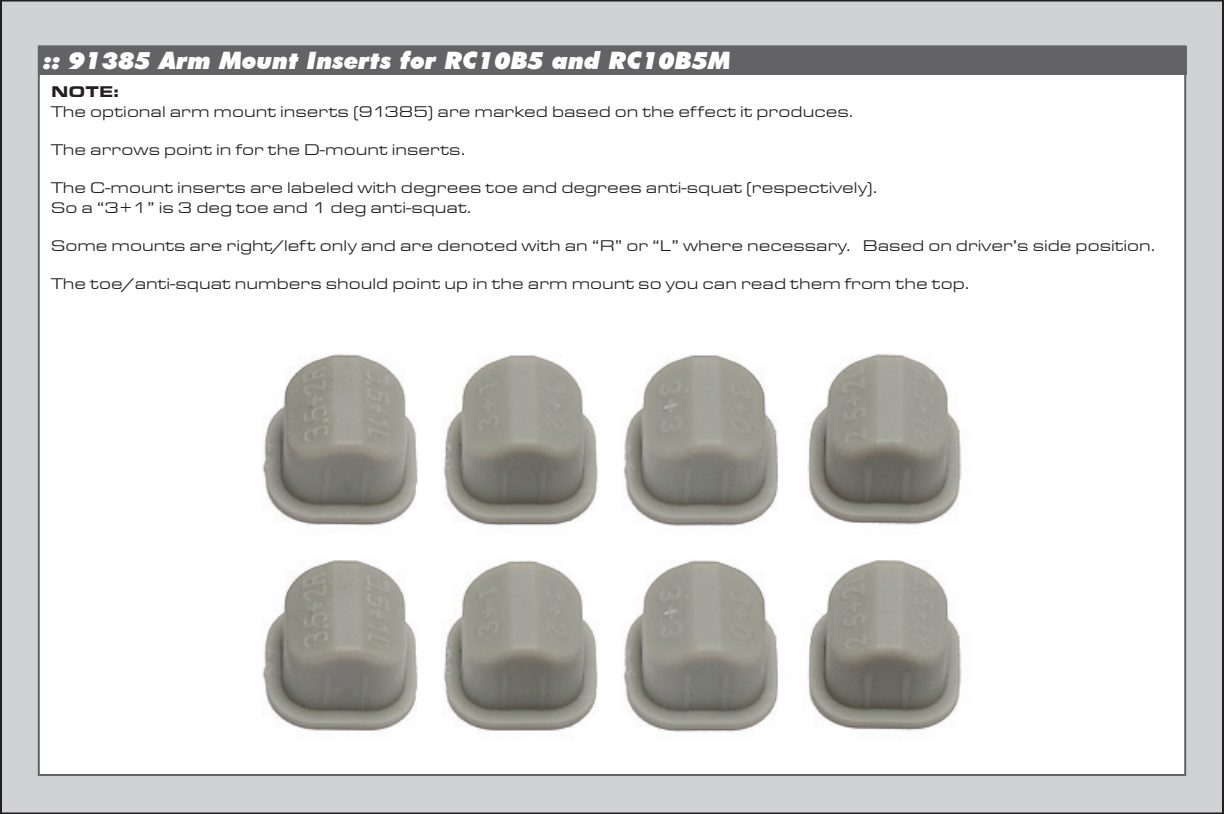
<style>
.page{position:relative;width:1224px;height:814px;background:#fff}
.page>*{position:absolute;margin:0;border:0;box-sizing:border-box;transform-origin:0 0}
.t1{font:italic 900 24px "Futura BT";color:#fff}
.t2{font:16px/19.2px "Eurostar Regular Extended";color:#231f20}
.t3{font:16px "Eurostar Black Extended";color:#231f20}
</style>
<div class="page">
<div style="left:1px;top:1px;width:1222px;height:812px;background:#d1d2d4"></div>
<div style="left:38px;top:45px;width:1148px;height:731px;background:#fff;border:2px solid #636366"></div>
<div style="left:38px;top:46px;width:1148px;height:29px;background:#636366"></div>
<img style="left:262px;top:354px;width:700px;height:379px">
<h1 class="t1" style="left:43px;top:45px;width:689px">:: 91385 Arm Mount Inserts for RC10B5 and RC10B5M</h1>
<p class="t3" style="left:51px;top:82px;width:70px">NOTE:</p>
<p class="t2" style="left:51px;top:101px;width:804px">The optional arm mount inserts (91385) are marked based on the effect it produces.</p>
<p class="t2" style="left:51px;top:140px;width:416px">The arrows point in for the D-mount inserts.</p>
<p class="t2" style="left:51px;top:178px;width:828px">The C-mount inserts are labeled with degrees toe and degrees anti-squat (respectively).<br>So a “3+1” is 3 deg toe and 1 deg anti-squat.</p>
<p class="t2" style="left:51px;top:236px;width:1106px">Some mounts are right/left only and are denoted with an “R” or “L” where necessary. Based on driver’s side position.</p>
<p class="t2" style="left:51px;top:274px;width:920px">The toe/anti-squat numbers should point up in the arm mount so you can read them from the top.</p>
</div>
